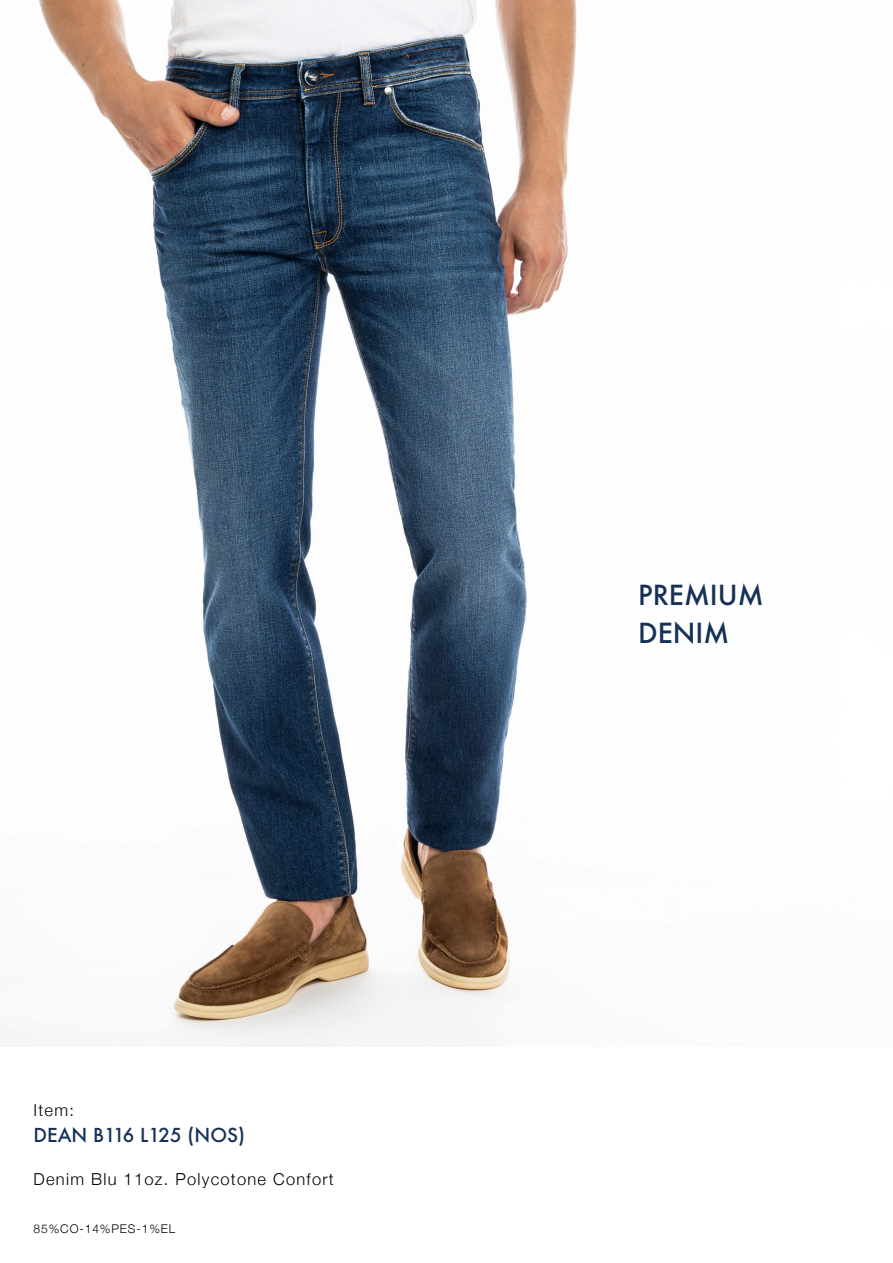
<style>
.page{position:relative;width:893px;height:1263px;background:#fff}
.page>*{position:absolute;margin:0;border:0;box-sizing:border-box;transform-origin:0 0}
.t1{font:500 26.85px/37.7px "Futura";color:#163155}
.t2{font:500 18.75px "Futura";color:#163155}
.t3{font:300 16.5px "Helvetica Neue";letter-spacing:.075em;color:#000}
.t4{font:300 12px "Helvetica Neue";letter-spacing:.075em;color:#000}
</style>
<div class="page">
<img style="left:38px;top:0;width:539px;height:1046px">
<p class="t3" style="left:34px;top:1096px;width:42px">Item:</p>
<p class="t2" style="left:33px;top:1122px;width:213px">DEAN B116 L125 (NOS)</p>
<p class="t3" style="left:34px;top:1166px;width:302px">Denim Blu 11oz. Polycotone Confort</p>
<p class="t4" style="left:34px;top:1218px;width:143px">85%CO-14%PES-1%EL</p>
<h1 class="t1" style="left:638px;top:576px;width:127px">PREMIUM<br>DENIM</h1>
</div>
